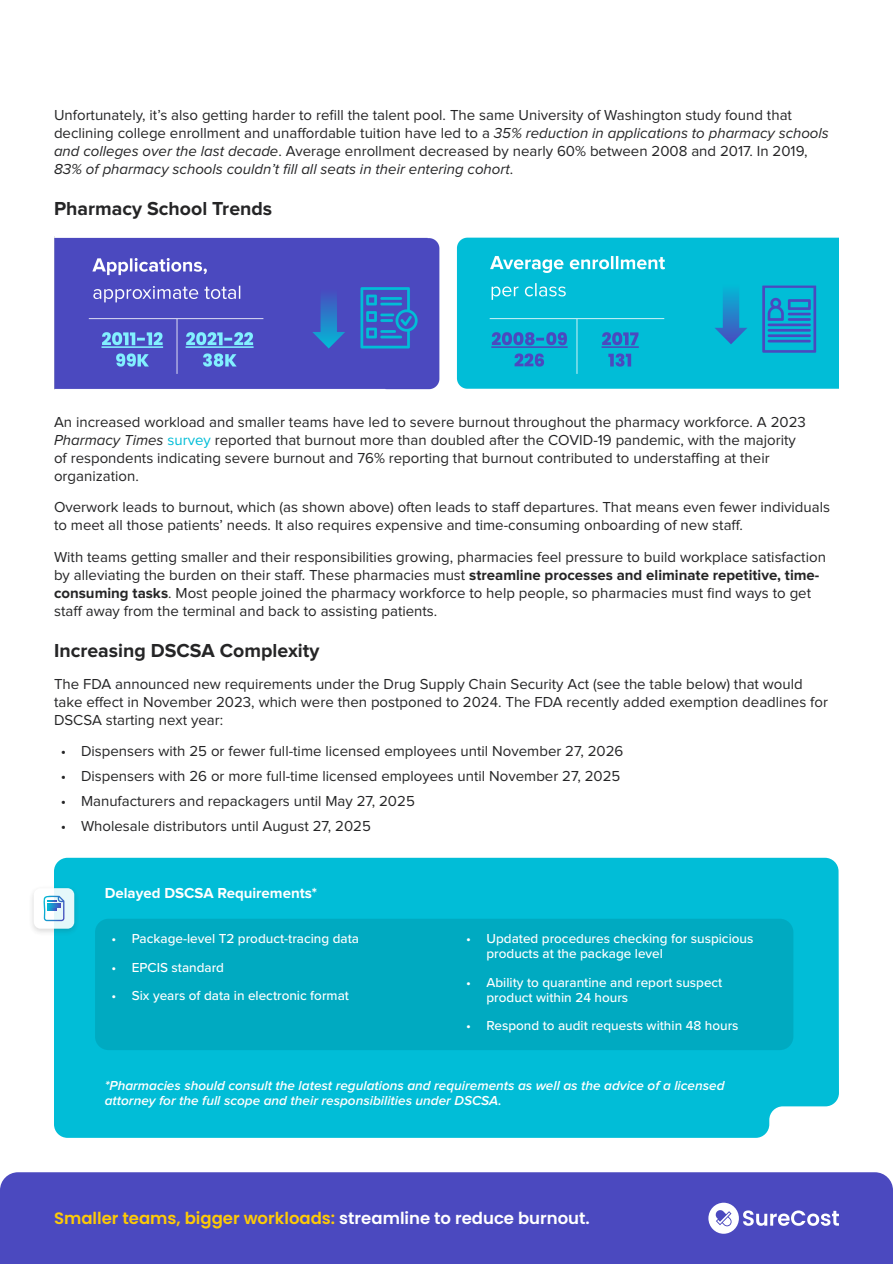
<style>
.page{position:relative;width:893px;height:1264px;background:#fff}
.page>*{position:absolute;margin:0;border:0;box-sizing:border-box;transform-origin:0 0}
.t1{font:700 19.5px "Proxima Nova";color:#252526}
.t2{font:600 16.5px "Poppins";color:#feca06}
.t3{font:15px/18px "Proxima Nova";color:#252526}
.t4{font:700 15px "Proxima Nova";color:#fff}
.t5{font:500 13.5px/15px "Proxima Nova";color:#fff}
.t6{font:italic 600 13.5px/15px "Proxima Nova";color:#fff}
.s1{font-style:italic}
.s2{color:#01bdd7}
.s3{font-weight:700}
.s4{color:#fff}
</style>
<div class="page">
<div style="left:0;top:1172px;width:893px;height:91px;background:#4b49bf"></div>
<svg style="left:708px;top:1202px;width:131px;height:31px"></svg>
<img style="left:54px;top:236px;width:785px;height:153px">
<div style="left:54px;top:857px;width:785px;height:280px;background:#01bdd7"></div>
<div style="left:28px;top:884px;width:53px;height:53px;background:#252526;opacity:.2"></div>
<svg style="left:34px;top:888px;width:40px;height:40px"></svg>
<svg style="left:39px;top:895px;width:25px;height:26px"></svg>
<div style="left:95px;top:918px;width:698px;height:132px;background:#00aac1;border-radius:14px"></div>
<p class="t3" style="left:54px;top:106px;width:776px">Unfortunately, it’s also getting harder to refill the talent pool. The same University of Washington study found that declining college enrollment and unaffordable tuition have led to a <span class="s1">35% reduction in applications to pharmacy schools and colleges over the last decade</span>. Average enrollment decreased by nearly 60% between 2008 and 2017. In 2019, <span class="s1">83% of pharmacy schools couldn’t fill all seats in their entering cohort</span>.</p>
<h1 class="t1" style="left:54px;top:200px;width:220px">Pharmacy School Trends</h1>
<p class="t3" style="left:54px;top:413px;width:753px">An increased workload and smaller teams have led to severe burnout throughout the pharmacy workforce. A 2023<br><span class="s1">Pharmacy Times</span> <span class="s2">survey</span> reported that burnout more than doubled after the COVID-19 pandemic, with the majority of respondents indicating severe burnout and 76% reporting that burnout contributed to understaffing at their organization.</p>
<p class="t3" style="left:54px;top:499px;width:777px">Overwork leads to burnout, which (as shown above) often leads to staff departures. That means even fewer individuals to meet all those patients’ needs. It also requires expensive and time-consuming onboarding of new staff.</p>
<p class="t3" style="left:54px;top:548px;width:773px">With teams getting smaller and their responsibilities growing, pharmacies feel pressure to build workplace satisfaction by alleviating the burden on their staff. These pharmacies must <span class="s3">streamline processes and eliminate repetitive, time&shy;consuming tasks</span>. Most people joined the pharmacy workforce to help people, so pharmacies must find ways to get staff away from the terminal and back to assisting patients.</p>
<h1 class="t1" style="left:54px;top:641px;width:267px">Increasing DSCSA Complexity</h1>
<p class="t3" style="left:54px;top:675px;width:775px">The FDA announced new requirements under the Drug Supply Chain Security Act (see the table below) that would take effect in November 2023, which were then postponed to 2024. The FDA recently added exemption deadlines for<br>DSCSA starting next year:</p>
<p class="t3" style="left:61px;top:742px;width:564px">• Dispensers with 25 or fewer full-time licensed employees until November 27, 2026</p>
<p class="t3" style="left:61px;top:767px;width:561px">• Dispensers with 26 or more full-time licensed employees until November 27, 2025</p>
<p class="t3" style="left:61px;top:792px;width:355px">• Manufacturers and repackagers until May 27, 2025</p>
<p class="t3" style="left:61px;top:817px;width:311px">• Wholesale distributors until August 27, 2025</p>
<p class="t4" style="left:105px;top:885px;width:214px">Delayed DSCSA Requirements*</p>
<p class="t5" style="left:111px;top:930px;width:249px">• Package-level T2 product-tracing data</p>
<p class="t5" style="left:111px;top:959px;width:114px">• EPCIS standard</p>
<p class="t5" style="left:111px;top:987px;width:239px">• Six years of data in electronic format</p>
<p class="t5" style="left:486px;top:930px;width:268px;text-indent:-20px">• Updated procedures checking for suspicious products at the package level</p>
<p class="t5" style="left:486px;top:974px;width:237px;text-indent:-20px">• Ability to quarantine and report suspect product within 24 hours</p>
<p class="t5" style="left:466px;top:1017px;width:274px">• Respond to audit requests within 48 hours</p>
<p class="t6" style="left:105px;top:1078px;width:621px">*Pharmacies should consult the latest regulations and requirements as well as the advice of a licensed attorney for the full scope and their responsibilities under DSCSA.</p>
<p class="t2" style="left:54px;top:1208px;width:537px">Smaller teams, bigger workloads: <span class="s4">streamline to reduce burnout.</span></p>
</div>
